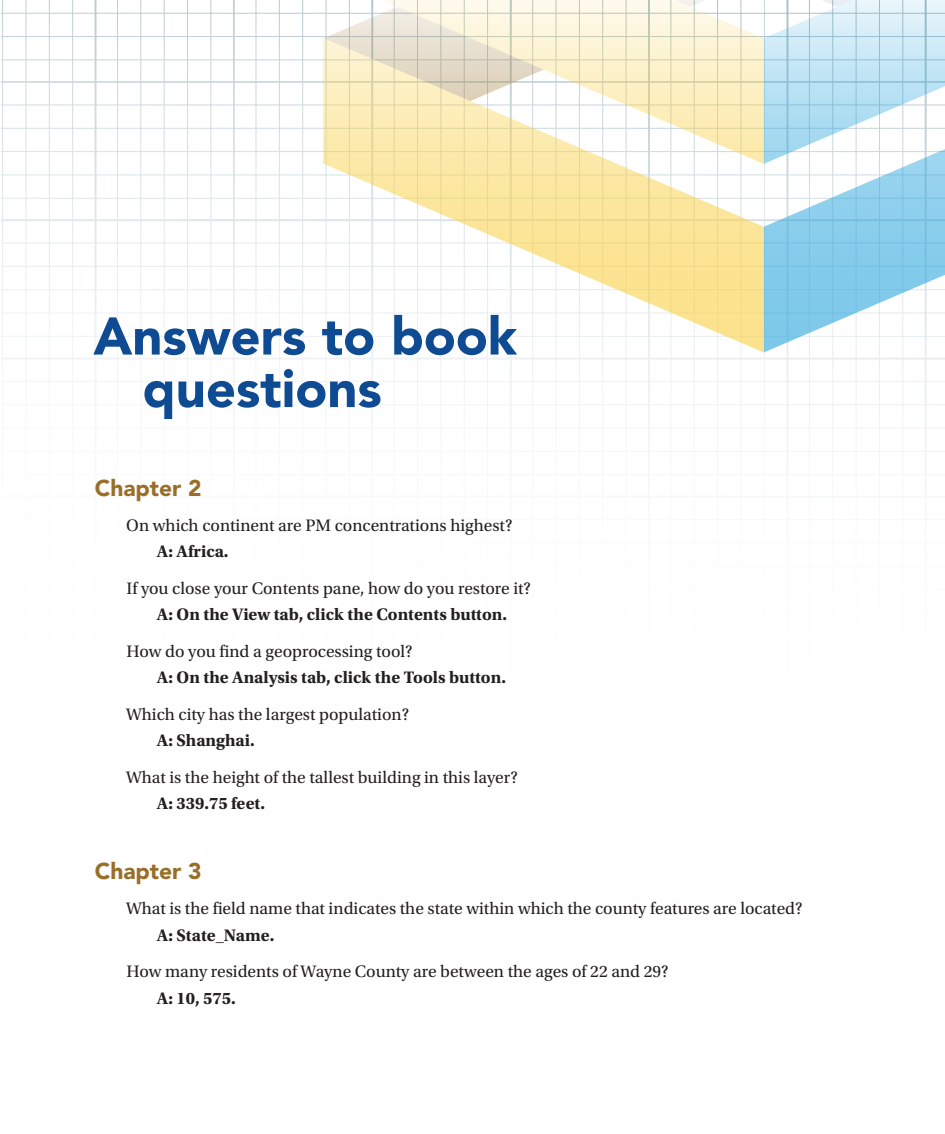
<style>
.page{position:relative;width:945px;height:1134px;background:#fff}
.page>*{position:absolute;margin:0;border:0;box-sizing:border-box;transform-origin:0 0}
.Chapter_title{font:900 52.5px/52.5px "Avenir LT Std";color:#0f4b92}
.Heading_3{font:900 22.75px "Avenir LT Std";color:#996e29}
.Body_Text_questions{font:17.5px "Utopia Std";color:#231f20}
.body_text_answers{font:700 17.5px "Utopia Std";color:#231f20}
</style>
<div class="page">
<img style="left:2px;top:0;width:943px;height:493px">
<svg style="left:324px;top:164px;width:440px;height:188px"></svg>
<svg style="left:324px;top:0;width:440px;height:164px"></svg>
<svg style="left:764px;top:0;width:181px;height:352px"></svg>
<p class="Chapter_title" style="left:143px;top:310px;width:376px;text-indent:-49px">Answers to book questions</p>
<p class="Heading_3" style="left:95px;top:475px;width:108px">Chapter 2</p>
<p class="Body_Text_questions" style="left:126px;top:516px;width:388px">On which continent are PM concentrations highest?</p>
<p class="body_text_answers" style="left:157px;top:542px;width:73px">A: Africa.</p>
<p class="Body_Text_questions" style="left:127px;top:579px;width:406px">If you close your Contents pane, how do you restore it?</p>
<p class="body_text_answers" style="left:157px;top:605px;width:352px">A: On the View tab, click the Contents button.</p>
<p class="Body_Text_questions" style="left:127px;top:642px;width:288px">How do you find a geoprocessing tool?</p>
<p class="body_text_answers" style="left:157px;top:668px;width:351px">A: On the Analysis tab, click the Tools button.</p>
<p class="Body_Text_questions" style="left:126px;top:705px;width:285px">Which city has the largest population?</p>
<p class="body_text_answers" style="left:157px;top:731px;width:99px">A: Shanghai.</p>
<p class="Body_Text_questions" style="left:126px;top:768px;width:393px">What is the height of the tallest building in this layer?</p>
<p class="body_text_answers" style="left:157px;top:794px;width:110px">A: 339.75 feet.</p>
<p class="Heading_3" style="left:95px;top:858px;width:108px">Chapter 3</p>
<p class="Body_Text_questions" style="left:126px;top:899px;width:678px">What is the field name that indicates the state within which the county features are located?</p>
<p class="body_text_answers" style="left:157px;top:925px;width:119px">A: State_Name.</p>
<p class="Body_Text_questions" style="left:127px;top:962px;width:544px">How many residents of Wayne County are between the ages of 22 and 29?</p>
<p class="body_text_answers" style="left:157px;top:988px;width:80px">A: 10, 575.</p>
</div>
